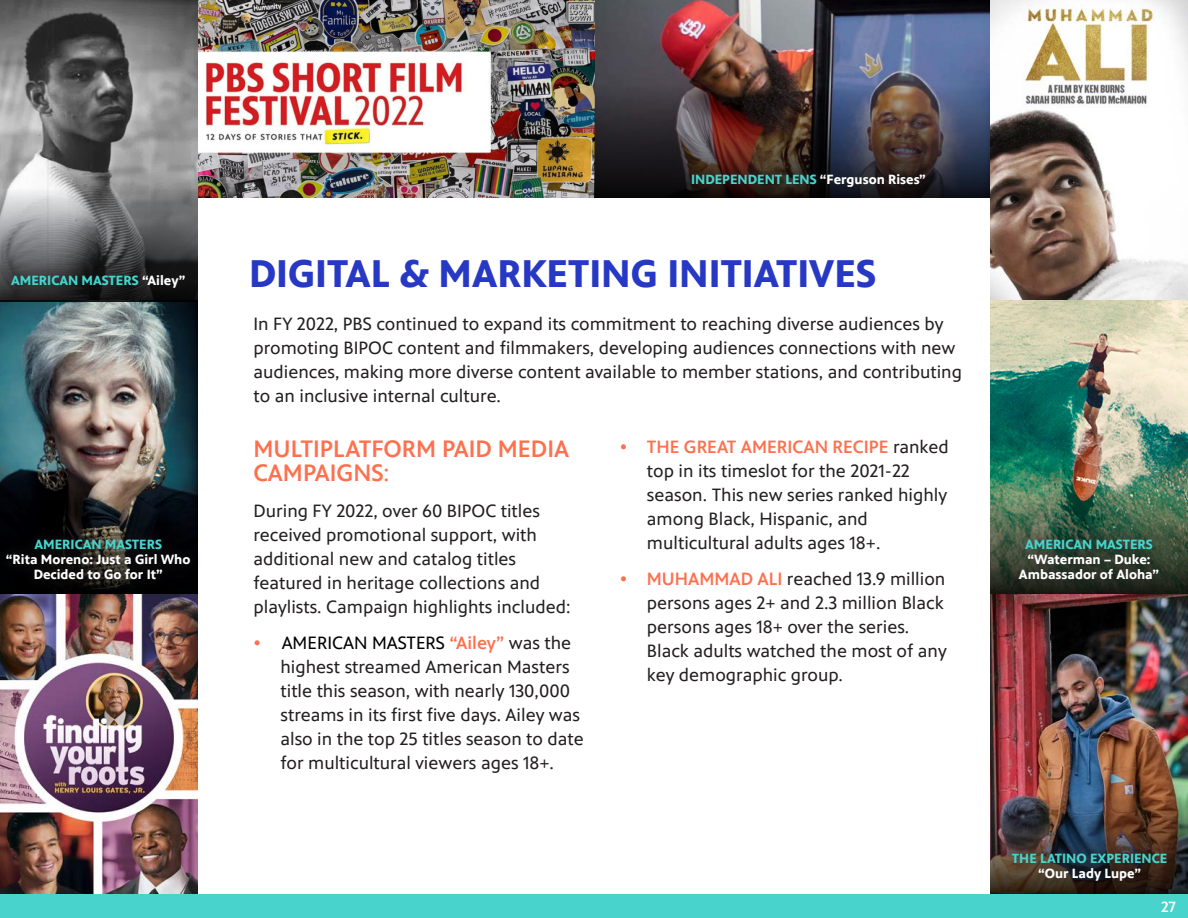
<style>
.page{position:relative;width:1188px;height:918px;background:#fff}
.page>*{position:absolute;margin:0;border:0;box-sizing:border-box;transform-origin:0 0}
.SectionHead{font:700 39px "PBS Sans";color:#2638c4}
.t1{font:500 24px/24px "PBS Sans";color:#fe704e}
.t2{font:18px/24px "PBS Sans";color:#231f20}
.t3{font:500 15px "PBS Sans";color:#fff}
.photoCaption{font:700 13.5px/15px "PBS Sans";color:#fff;text-align:center}
.photoCaption-2{font:700 13.5px/15px "PBS Sans";color:#48d3cd;text-align:center}
.s1{color:#fff}
.s2{color:#48d3cd}
.s3{font-weight:400}
.s4{font-weight:500;color:#fe704e}
.s5{color:#000}
</style>
<div class="page">
<img style="left:594px;top:0;width:396px;height:84px">
<img style="left:199px;top:0;width:395px;height:198px">
<img style="left:990px;top:594px;width:198px;height:201px">
<img style="left:0;top:594px;width:198px;height:300px">
<img style="left:0;top:301px;width:198px;height:199px">
<img style="left:990px;top:300px;width:198px;height:192px">
<img style="left:0;top:0;width:198px;height:187px">
<svg style="left:990px;top:0;width:198px;height:300px"></svg>
<svg style="left:0;top:500px;width:198px;height:94px"></svg>
<svg style="left:0;top:527px;width:198px;height:66px;fill:#070708"></svg>
<svg style="left:0;top:187px;width:198px;height:114px"></svg>
<svg style="left:0;top:263px;width:197px;height:36px"></svg>
<img style="left:594px;top:84px;width:396px;height:114px">
<svg style="left:680px;top:163px;width:257px;height:35px"></svg>
<img style="left:990px;top:492px;width:198px;height:102px">
<svg style="left:1006px;top:527px;width:165px;height:66px"></svg>
<img style="left:990px;top:795px;width:198px;height:99px">
<svg style="left:1000px;top:841px;width:179px;height:52px"></svg>
<div style="left:0;top:894px;width:1188px;height:24px;background:#48d3cd"></div>
<p class="photoCaption-2" style="left:11px;top:273px;width:176px">AMERICAN MASTERS <span class="s1">“Ailey”</span></p>
<p class="photoCaption" style="left:6px;top:537px;width:186px"><span class="s2">AMERICAN MASTERS<br></span>“Rita Moreno: Just a Girl Who<br>Decided to Go for It”</p>
<p class="photoCaption-2" style="left:691px;top:173px;width:236px">INDEPENDENT LENS <span class="s1">“Ferguson Rises”</span></p>
<p class="SectionHead" style="left:249px;top:251px;width:629px">DIGITAL &amp; MARKETING INITIATIVES</p>
<p class="t2" style="left:254px;top:312px;width:710px">In FY 2022, PBS continued to expand its commitment to reaching diverse audiences by promoting BIPOC content and filmmakers, developing audiences connections with new audiences, making more diverse content available to member stations, and contributing to an inclusive internal culture.</p>
<p class="t1" style="left:253px;top:437px;width:317px">MULTIPLATFORM PAID MEDIA<br>CAMPAIGNS<span class="s3">:</span></p>
<p class="t2" style="left:254px;top:499px;width:319px">During FY 2022, over 60 BIPOC titles received promotional support, with additional new and catalog titles featured in heritage collections and playlists. Campaign highlights included:</p>
<p class="t2" style="left:280px;top:631px;width:305px;text-indent:-27px"><span class="s4">•</span> <span class="s5">AMERICAN MASTERS</span> <span class="s4">“Ailey”</span> was the highest streamed American Masters title this season, with nearly 130,000 streams in its first five days. Ailey was also in the top 25 titles season to date for multicultural viewers ages 18+.</p>
<p class="t2" style="left:647px;top:435px;width:303px;text-indent:-27px"><span class="s4">• THE GREAT AMERICAN RECIPE</span> ranked top in its timeslot for the 2021-22 season. This new series ranked highly among Black, Hispanic, and multicultural adults ages 18+.</p>
<p class="t2" style="left:647px;top:567px;width:301px;text-indent:-27px"><span class="s4">• MUHAMMAD ALI</span> reached 13.9 million persons ages 2+ and 2.3 million Black persons ages 18+ over the series.<br>Black adults watched the most of any key demographic group.</p>
<p class="photoCaption" style="left:1019px;top:537px;width:142px"><span class="s2">AMERICAN MASTERS </span>“Waterman – Duke:<br>Ambassador of Aloha”</p>
<p class="photoCaption-2" style="left:1012px;top:851px;width:157px">THE LATINO EXPERIENCE <span class="s1">“Our Lady Lupe”</span></p>
<p class="t3" style="left:1161px;top:898px;width:16px">27</p>
</div>
